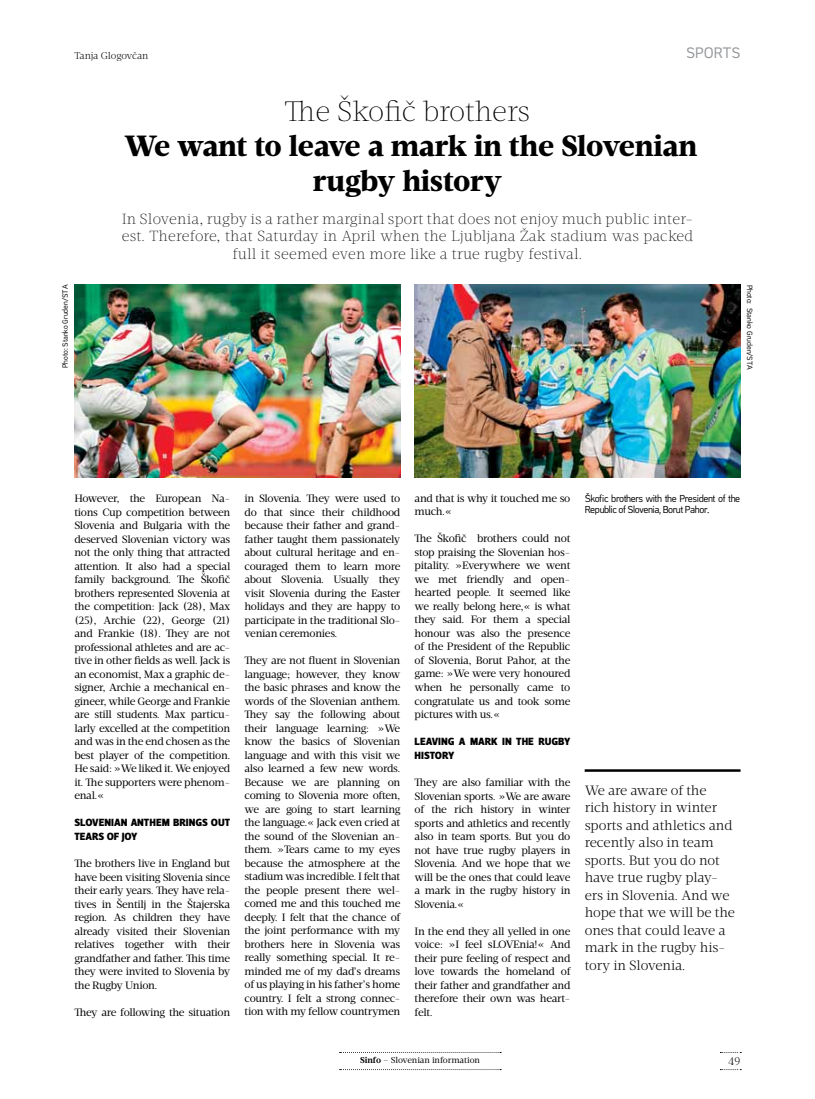
<style>
.page{position:relative;width:815px;height:1099px;background:#fff}
.page>*{position:absolute;margin:0;border:0;box-sizing:border-box;transform-origin:0 0}
.t1{font:900 30px/35px "Velino Text";letter-spacing:-.01em;color:#000;text-align:center}
.t2{font:100 28.75px "Velino Text";letter-spacing:-.01em;color:#000}
.t3{font:100 15px/17.5px "Velino Text";letter-spacing:.015em;color:#000;text-align:center}
.t4{font:15px "Copy";color:#939598}
.t5{font:300 13.75px/17.5px "Velino Text";letter-spacing:-.005em;color:#000}
.t6{font:300 11.25px "Velino Text";color:#000}
.t7{font:10.88px/13.5px "Velino Text";letter-spacing:-.025em;color:#000;text-align:justify}
.t8{font:900 10.62px/13.5px "Velino Sans";letter-spacing:-.005em;color:#000}
.t9{font:10px/11.2px "Copy";letter-spacing:-.04em;color:#000}
.t10{font:300 10px "Velino Text";letter-spacing:-.015em;color:#000}
.t11{font:8.75px "Velino Text";letter-spacing:-.005em;color:#000}
.t12{font:7.5px "Copy";color:#000}
.s1{font-weight:700}
</style>
<div class="page">
<svg style="left:340px;top:1052px;width:161px;height:1px"></svg>
<svg style="left:720px;top:1052px;width:21px;height:1px"></svg>
<svg style="left:720px;top:1069px;width:21px;height:1px"></svg>
<svg style="left:340px;top:1069px;width:161px;height:1px"></svg>
<img style="left:74px;top:284px;width:326px;height:193px">
<img style="left:415px;top:284px;width:326px;height:193px">
<hr style="left:585px;top:769px;width:156px;height:2px;background:#000">
<p class="t10" style="left:74px;top:50px;width:76px">Tanja Glogovčan</p>
<h3 class="t4" style="left:686px;top:44px;width:56px">sports</h3>
<h2 class="t2" style="left:285px;top:94px;width:247px">The Škofič brothers</h2>
<h1 class="t1" style="left:125px;top:129px;width:574px">We want to leave a mark in the Slovenian rugby history</h1>
<p class="t12" style="left:61px;top:368px;width:85px;rotate:-90deg">Photo: Stanko Gruden/STA</p>
<h3 class="t3" style="left:122px;top:210px;width:573px">In Slovenia, rugby is a rather marginal sport that does not enjoy much public inter&shy;est. Therefore, that Saturday in April when the Ljubljana Žak stadium was packed full it seemed even more like a true rugby festival.</h3>
<p class="t12" style="left:754px;top:284px;width:86px;rotate:90deg">Photo: Stanko Gruden/STA</p>
<p class="t7" style="left:74px;top:492px;width:157px">However, the European Na&shy;tions Cup competition between Slovenia and Bulgaria with the deserved Slovenian victory was not the only thing that attracted attention. It also had a special family background. The Škofič brothers represented Slovenia at the competition: Jack (28), Max (25), Archie (22), George (21) and Frankie (18). They are not professional athletes and are ac&shy;tive in other fields as well. Jack is an economist, Max a graphic de&shy;signer, Archie a mechanical en&shy;gineer, while George and Frankie are still students. Max particu&shy;larly excelled at the competition and was in the end chosen as the best player of the competition.<br>He said: »We liked it. We enjoyed it. The supporters were phenom&shy;enal.«</p>
<p class="t8" style="left:74px;top:816px;width:157px">SLOVENIAN ANTHEM BRINGS OUT<br>TEARS OF JOY</p>
<p class="t7" style="left:74px;top:856px;width:157px">The brothers live in England but have been visiting Slovenia since their early years. They have rela&shy;tives in Šentilj in the Štajerska region. As children they have already visited their Slovenian relatives together with their grandfather and father. This time they were invited to Slovenia by the Rugby Union.</p>
<p class="t7" style="left:74px;top:1005px;width:157px">They are following the situation</p>
<p class="t7" style="left:244px;top:491px;width:157px">in Slovenia. They were used to do that since their childhood because their father and grand&shy;father taught them passionately about cultural heritage and en&shy;couraged them to learn more about Slovenia. Usually they visit Slovenia during the Easter holidays and they are happy to participate in the traditional Slo&shy;venian ceremonies.</p>
<p class="t7" style="left:244px;top:653px;width:157px">They are not fluent in Slovenian language; however, they know the basic phrases and know the words of the Slovenian anthem.<br>They say the following about their language learning: »We know the basics of Slovenian language and with this visit we also learned a few new words.<br>Because we are planning on coming to Slovenia more often, we are going to start learning the language.« Jack even cried at the sound of the Slovenian an&shy;them. »Tears came to my eyes because the atmosphere at the stadium was incredible. I felt that the people present there wel&shy;comed me and this touched me deeply. I felt that the chance of the joint performance with my brothers here in Slovenia was really something special. It re&shy;minded me of my dad’s dreams of us playing in his father’s home country. I felt a strong connec&shy;tion with my fellow countrymen</p>
<p class="t7" style="left:415px;top:491px;width:157px">and that is why it touched me so much.«</p>
<p class="t7" style="left:415px;top:532px;width:157px">The Škofič brothers could not stop praising the Slovenian hos&shy;pitality. »Everywhere we went we met friendly and open&shy;hearted people. It seemed like we really belong here,« is what they said. For them a special honour was also the presence of the President of the Republic of Slovenia, Borut Pahor, at the game: »We were very honoured when he personally came to congratulate us and took some pictures with us.«</p>
<p class="t8" style="left:415px;top:735px;width:157px">LEAVING A MARK IN THE RUGBY<br>HISTORY</p>
<p class="t7" style="left:415px;top:775px;width:157px">They are also familiar with the Slovenian sports. »We are aware of the rich history in winter sports and athletics and recently also in team sports. But you do not have true rugby players in Slovenia. And we hope that we will be the ones that could leave a mark in the rugby history in Slovenia.«</p>
<p class="t7" style="left:415px;top:924px;width:157px">In the end they all yelled in one voice: »I feel sLOVEnia!« And their pure feeling of respect and love towards the homeland of their father and grandfather and therefore their own was heart&shy;felt.</p>
<p class="t9" style="left:585px;top:493px;width:157px">Škofic brothers with the President of the<br>Republic of Slovenia, Borut Pahor.</p>
<p class="t5" style="left:585px;top:781px;width:152px">We are aware of the<br>rich history in winter sports and athletics and recently also in team sports. But you do not have true rugby play&shy;ers in Slovenia. And we hope that we will be the ones that could leave a mark in the rugby his&shy;tory in Slovenia.</p>
<p class="t11" style="left:360px;top:1055px;width:121px"><span class="s1">Sinfo</span> – Slovenian information</p>
<p class="t6" style="left:728px;top:1054px;width:14px">49</p>
</div>
